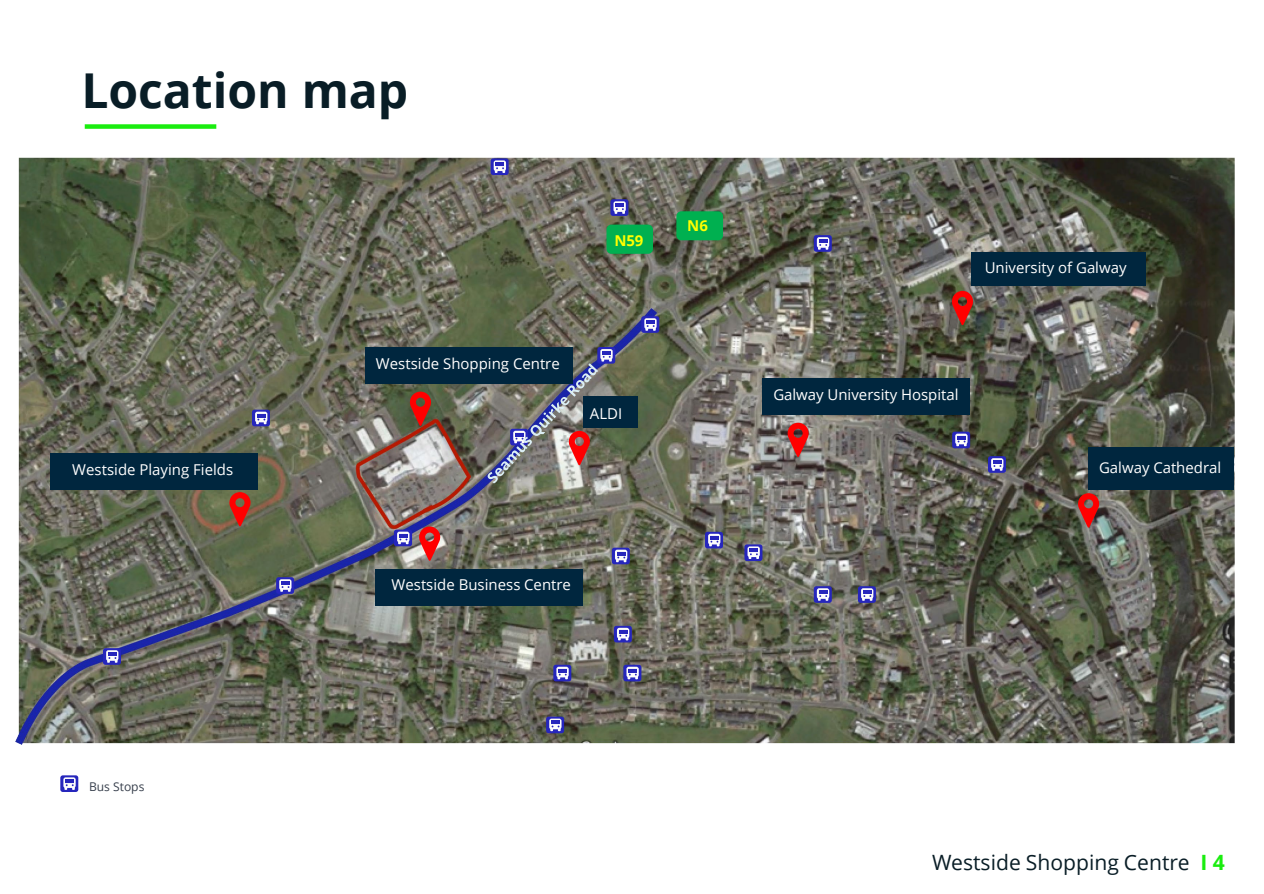
<style>
.page{position:relative;width:1264px;height:894px;background:#fff}
.page>*{position:absolute;margin:0;border:0;box-sizing:border-box;transform-origin:0 0}
.t1{font:700 48px "Open Sans";color:#091d26}
.t2{font:21px "Open Sans";color:#091d26}
.t3{font:15px "Open Sans";color:#fff}
.t4{font:700 15px "Open Sans";color:#ff0}
.t5{font:12px "Open Sans";color:#373f4c}
.s1{font-weight:700;color:#1aed0f}
</style>
<div class="page">
<img style="left:16px;top:157px;width:1218px;height:587px">
<div style="left:60px;top:775px;width:18px;height:16px;background:#2626bc;border-radius:3px"></div>
<svg style="left:63px;top:777px;width:13px;height:12px"></svg>
<svg style="left:409px;top:391px;width:22px;height:35px"></svg>
<div style="left:365px;top:347px;width:207px;height:37px;background:#00263e"></div>
<div style="left:762px;top:378px;width:207px;height:37px;background:#00263e"></div>
<svg style="left:786px;top:422px;width:23px;height:35px"></svg>
<div style="left:971px;top:252px;width:174px;height:33px;background:#00263e"></div>
<svg style="left:951px;top:291px;width:22px;height:34px"></svg>
<svg style="left:103px;top:648px;width:18px;height:16px"></svg>
<svg style="left:106px;top:650px;width:12px;height:12px"></svg>
<svg style="left:276px;top:577px;width:18px;height:16px"></svg>
<svg style="left:279px;top:579px;width:12px;height:12px"></svg>
<svg style="left:394px;top:529px;width:18px;height:17px"></svg>
<svg style="left:397px;top:531px;width:12px;height:13px"></svg>
<svg style="left:597px;top:347px;width:18px;height:16px"></svg>
<div style="left:583px;top:395px;width:55px;height:32px;background:#00263e"></div>
<div style="left:641px;top:316px;width:18px;height:17px;background:#2626bc;border-radius:3px"></div>
<svg style="left:644px;top:318px;width:12px;height:13px"></svg>
<svg style="left:611px;top:547px;width:18px;height:17px"></svg>
<svg style="left:615px;top:549px;width:12px;height:13px"></svg>
<div style="left:610px;top:199px;width:18px;height:17px;background:#2626bc;border-radius:3px"></div>
<svg style="left:613px;top:201px;width:12px;height:13px"></svg>
<div style="left:813px;top:235px;width:18px;height:17px;background:#2626bc;border-radius:3px"></div>
<svg style="left:816px;top:237px;width:13px;height:13px"></svg>
<svg style="left:704px;top:531px;width:18px;height:17px"></svg>
<svg style="left:708px;top:533px;width:12px;height:13px"></svg>
<div style="left:744px;top:544px;width:18px;height:17px;background:#2626bc;border-radius:3px"></div>
<svg style="left:747px;top:546px;width:12px;height:13px"></svg>
<svg style="left:813px;top:586px;width:18px;height:16px"></svg>
<svg style="left:816px;top:588px;width:13px;height:12px"></svg>
<svg style="left:857px;top:586px;width:18px;height:16px"></svg>
<svg style="left:860px;top:588px;width:13px;height:12px"></svg>
<svg style="left:951px;top:431px;width:18px;height:17px"></svg>
<svg style="left:955px;top:433px;width:12px;height:13px"></svg>
<svg style="left:987px;top:456px;width:18px;height:16px"></svg>
<svg style="left:990px;top:458px;width:13px;height:12px"></svg>
<svg style="left:613px;top:625px;width:18px;height:17px"></svg>
<svg style="left:616px;top:627px;width:13px;height:13px"></svg>
<svg style="left:623px;top:664px;width:18px;height:17px"></svg>
<svg style="left:626px;top:666px;width:12px;height:13px"></svg>
<svg style="left:553px;top:664px;width:18px;height:17px"></svg>
<svg style="left:556px;top:666px;width:12px;height:13px"></svg>
<svg style="left:546px;top:716px;width:18px;height:17px"></svg>
<svg style="left:549px;top:718px;width:12px;height:13px"></svg>
<div style="left:490px;top:158px;width:18px;height:17px;background:#2626bc;border-radius:3px"></div>
<svg style="left:493px;top:160px;width:13px;height:13px"></svg>
<svg style="left:252px;top:409px;width:18px;height:17px"></svg>
<svg style="left:255px;top:411px;width:12px;height:13px"></svg>
<div style="left:50px;top:453px;width:208px;height:37px;background:#00263e"></div>
<svg style="left:229px;top:492px;width:22px;height:34px"></svg>
<div style="left:1088px;top:447px;width:145px;height:43px;background:#00263e"></div>
<svg style="left:1077px;top:493px;width:22px;height:34px"></svg>
<div style="left:676px;top:211px;width:47px;height:29px;background:#00b050;border-radius:5px"></div>
<div style="left:606px;top:224px;width:47px;height:30px;background:#00b050;border-radius:5px"></div>
<div style="left:85px;top:124px;width:131px;height:5px;background:#1aed0f"></div>
<svg style="left:487px;top:349px;width:125px;height:134px"></svg>
<svg style="left:418px;top:526px;width:22px;height:34px"></svg>
<div style="left:375px;top:568px;width:208px;height:37px;background:#00263e"></div>
<p class="t1" style="left:81px;top:56px;width:328px">Location map</p>
<p class="t4" style="left:614px;top:230px;width:31px">N59</p>
<p class="t3" style="left:376px;top:353px;width:185px">Westside Shopping Centre</p>
<p class="t3" style="left:589px;top:403px;width:34px">ALDI</p>
<p class="t4" style="left:687px;top:215px;width:22px">N6</p>
<p class="t3" style="left:984px;top:257px;width:143px">University of Galway</p>
<p class="t3" style="left:773px;top:384px;width:187px">Galway University Hospital</p>
<p class="t3" style="left:72px;top:459px;width:162px">Westside Playing Fields</p>
<p class="t3" style="left:1098px;top:457px;width:124px">Galway Cathedral</p>
<p class="t5" style="left:89px;top:778px;width:57px">Bus Stops</p>
<p class="t3" style="left:391px;top:574px;width:181px">Westside Business Centre</p>
<p class="t2" style="left:931px;top:847px;width:294px">Westside Shopping Centre <span class="s1">I 4</span></p>
</div>
